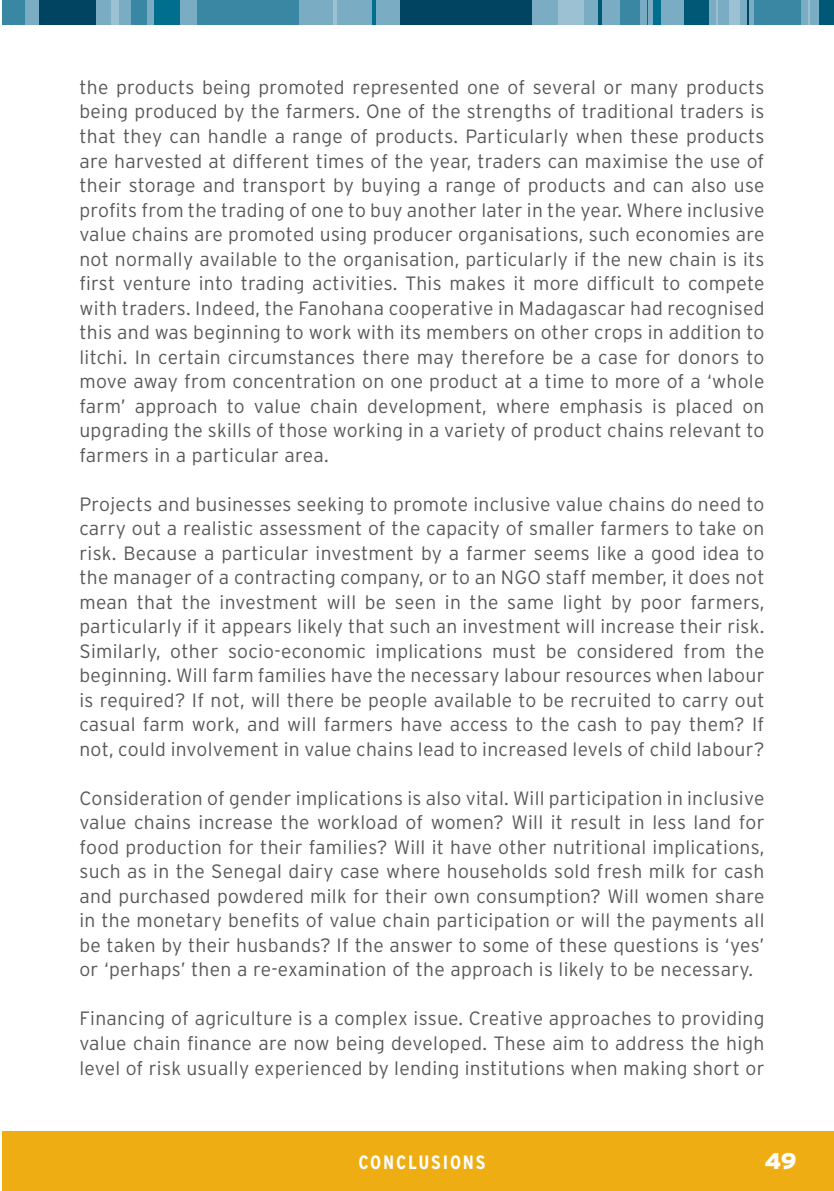
<style>
.page{position:relative;width:834px;height:1191px;background:#fff}
.page>*{position:absolute;margin:0;border:0;box-sizing:border-box;transform-origin:0 0}
.t1{font:900 22.75px "Interstate";color:#fff}
.t2{font:300 19.25px/24.5px "Interstate";letter-spacing:.015em;color:#58595b;text-align:justify}
.t3{font:700 condensed 19.25px "Interstate";letter-spacing:.09em;color:#fff;scale:1.06 1}
</style>
<div class="page">
<div style="left:2px;top:0;width:831px;height:25px;background:#7aacc3"></div>
<div style="left:39px;top:0;width:56px;height:25px;background:#004461"></div>
<div style="left:400px;top:0;width:131px;height:25px;background:#004461"></div>
<div style="left:2px;top:0;width:23px;height:25px;background:#3a87a3"></div>
<div style="left:112px;top:0;width:7px;height:25px;background:#9bc1d3"></div>
<hr style="left:333px;top:0;width:4px;height:25px;background:#9bc1d3">
<hr style="left:372px;top:0;width:4px;height:25px;background:#006e8d">
<hr style="left:598px;top:0;width:4px;height:25px;background:#005877">
<div style="left:154px;top:0;width:25px;height:25px;background:#006e8d"></div>
<div style="left:558px;top:0;width:25px;height:25px;background:#9bc1d3"></div>
<div style="left:197px;top:0;width:102px;height:25px;background:#3a87a3"></div>
<div style="left:132px;top:0;width:15px;height:25px;background:#3a87a3"></div>
<div style="left:818px;top:0;width:15px;height:25px;background:#005877"></div>
<div style="left:753px;top:0;width:47px;height:25px;background:#3a87a3"></div>
<div style="left:729px;top:0;width:10px;height:25px;background:#9bc1d3"></div>
<div style="left:683px;top:0;width:25px;height:25px;background:#005877"></div>
<div style="left:653px;top:0;width:8px;height:25px;background:#006e8d"></div>
<div style="left:620px;top:0;width:20px;height:25px;background:#3a87a3"></div>
<svg style="left:647px;top:0;width:1px;height:25px"></svg>
<hr style="left:807px;top:0;width:2px;height:25px;background:#9bc1d3">
<hr style="left:716px;top:0;width:2px;height:25px;background:#9bc1d3">
<hr style="left:747px;top:0;width:2px;height:25px;background:#004461">
<div style="left:2px;top:1130px;width:831px;height:61px;background:#eeae13"></div>
<p class="t2" style="left:79px;top:75px;width:686px">the products being promoted represented one of several or many products being produced by the farmers. One of the strengths of traditional traders is that they can handle a range of products. Particularly when these products are harvested at different times of the year, traders can maximise the use of their storage and transport by buying a range of products and can also use profits from the trading of one to buy another later in the year. Where inclusive value chains are promoted using producer organisations, such economies are not normally available to the organisation, particularly if the new chain is its first venture into trading activities. This makes it more difficult to compete with traders. Indeed, the Fanohana cooperative in Madagascar had recognised this and was beginning to work with its members on other crops in addition to litchi. In certain circumstances there may therefore be a case for donors to move away from concentration on one product at a time to more of a ‘whole farm’ approach to value chain development, where emphasis is placed on upgrading the skills of those working in a variety of product chains relevant to farmers in a particular area.</p>
<p class="t2" style="left:79px;top:491px;width:686px">Projects and businesses seeking to promote inclusive value chains do need to carry out a realistic assessment of the capacity of smaller farmers to take on risk. Because a particular investment by a farmer seems like a good idea to the manager of a contracting company, or to an NGO staff member, it does not mean that the investment will be seen in the same light by poor farmers, particularly if it appears likely that such an investment will increase their risk.<br>Similarly, other socio-economic implications must be considered from the beginning. Will farm families have the necessary labour resources when labour is required? If not, will there be people available to be recruited to carry out casual farm work, and will farmers have access to the cash to pay them? If not, could involvement in value chains lead to increased levels of child labour?</p>
<p class="t2" style="left:79px;top:785px;width:686px">Consideration of gender implications is also vital. Will participation in inclusive value chains increase the workload of women? Will it result in less land for food production for their families? Will it have other nutritional implications, such as in the Senegal dairy case where households sold fresh milk for cash and purchased powdered milk for their own consumption? Will women share in the monetary benefits of value chain participation or will the payments all be taken by their husbands? If the answer to some of these questions is ‘yes’ or ‘perhaps’ then a re-examination of the approach is likely to be necessary.</p>
<p class="t2" style="left:79px;top:1006px;width:686px">Financing of agriculture is a complex issue. Creative approaches to providing value chain finance are now being developed. These aim to address the high level of risk usually experienced by lending institutions when making short or</p>
<p class="t3" style="left:358px;top:1151px;width:121px">CONCLUSIONS</p>
<p class="t1" style="left:764px;top:1147px;width:34px">49</p>
</div>
